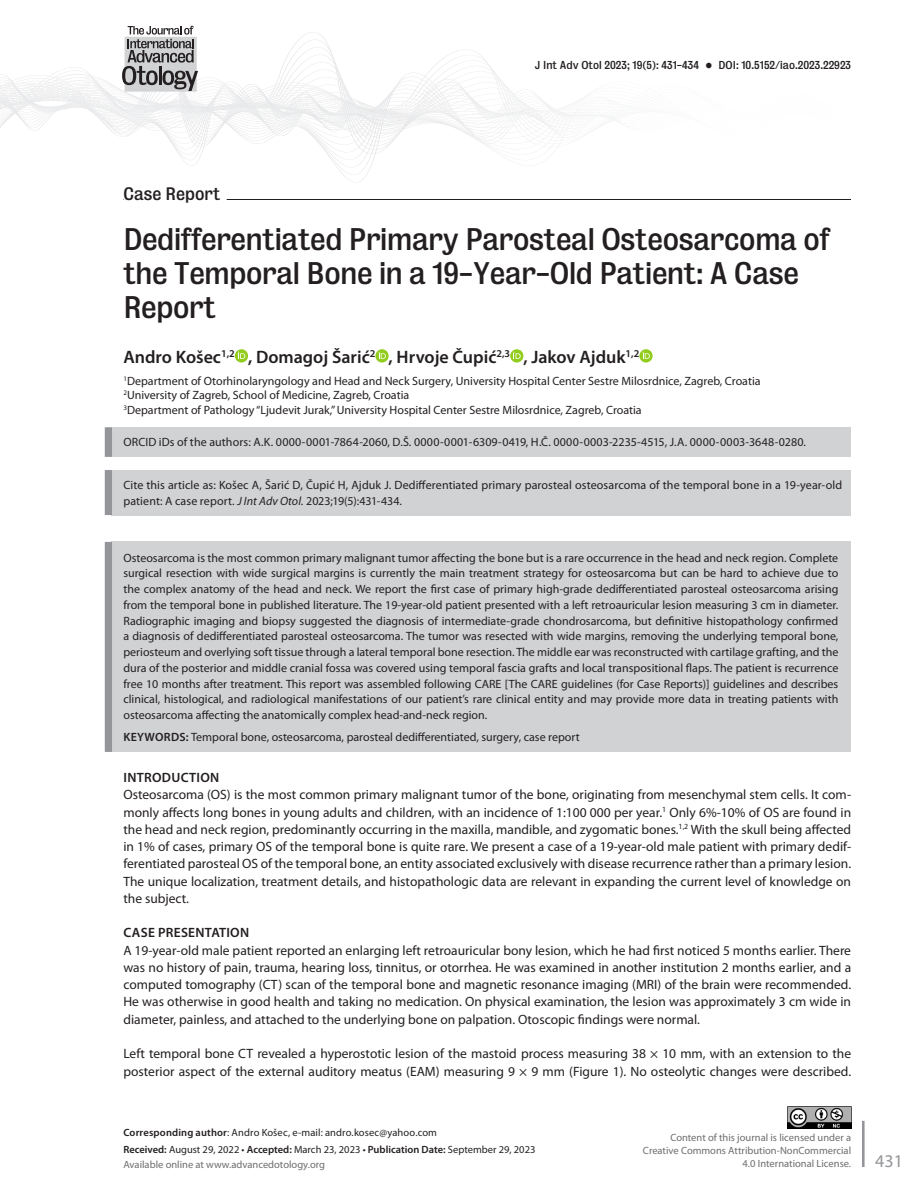
<style>
.page{position:relative;width:915px;height:1191px;background:#fff}
.page>*{position:absolute;margin:0;border:0;box-sizing:border-box;transform-origin:0 0}
.CT{font:28.5px/34.2px "Bureau Grotesque Five Three";letter-spacing:-.01em;color:#231f20}
.AU{font:600 18px "Myriad Pro";color:#231f20}
.t1{font:18px "Myriad Pro";color:#939598}
.AT{font:16.5px "Bureau Grotesque Five Three";color:#231f20}
.TXT{font:13.5px/17.2px "Myriad Pro";color:#231f20;text-align:justify}
.TXI{font:13.5px/17.2px "Myriad Pro";color:#231f20}
.t2{font:600 13.5px "Myriad Pro";letter-spacing:.02em;color:#231f20}
.ABS_TXT{font:12px/15.8px "Myriad Pro";color:#231f20;text-align:justify}
.Address{font:12px "Myriad Pro";color:#231f20}
.FN{font:12px/15.8px "Myriad Pro";letter-spacing:.005em;color:#231f20}
.ORCID{font:12px "Myriad Pro";letter-spacing:.01em;color:#231f20}
.Keywords{font:12px "Myriad Pro";color:#231f20}
.t3{font:10.5px/12.8px "Myriad Pro";color:#6c6d70;text-align:right}
.History_F{font:10.5px "Myriad Pro";color:#231f20}
.Corres{font:10.5px "Myriad Pro";letter-spacing:.01em;color:#231f20}
.JO-FN{font:10.5px "Bureau Grotesque Five Three";color:#231f20}
.s1{font-style:italic}
.s2{font-weight:600}
</style>
<div class="page">
<svg style="left:0;top:25px;width:613px;height:140px"></svg>
<hr style="left:861px;top:1120px;width:3px;height:47px;background:#939598">
<hr style="left:123px;top:199px;width:727px;height:1px;background:#231f20">
<hr style="left:123px;top:199px;width:104px;height:1px;background:#fff">
<div style="left:112px;top:427px;width:738px;height:30px;background:#d1d2d4"></div>
<div style="left:105px;top:427px;width:7px;height:30px;background:#939598"></div>
<div style="left:112px;top:470px;width:738px;height:45px;background:#d1d2d4"></div>
<div style="left:105px;top:470px;width:7px;height:45px;background:#939598"></div>
<div style="left:112px;top:542px;width:738px;height:210px;background:#d1d2d4"></div>
<div style="left:105px;top:542px;width:7px;height:210px;background:#939598"></div>
<svg style="left:235px;top:349px;width:13px;height:13px"></svg>
<svg style="left:238px;top:352px;width:7px;height:7px"></svg>
<svg style="left:375px;top:349px;width:13px;height:13px"></svg>
<svg style="left:378px;top:352px;width:8px;height:7px"></svg>
<svg style="left:510px;top:349px;width:13px;height:13px"></svg>
<svg style="left:513px;top:352px;width:7px;height:7px"></svg>
<svg style="left:639px;top:349px;width:13px;height:13px"></svg>
<svg style="left:642px;top:352px;width:7px;height:7px"></svg>
<img style="left:787px;top:1106px;width:63px;height:22px">
<p class="JO-FN" style="left:534px;top:59px;width:317px">J Int Adv Otol 2023; 19(5): 431-434 • DOI: 10.5152/iao.2023.22923</p>
<p class="AT" style="left:123px;top:184px;width:98px">Case Report</p>
<p class="CT" style="left:123px;top:222px;width:707px">Dedifferentiated Primary Parosteal Osteosarcoma of the Temporal Bone in a 19-Year-Old Patient: A Case<br>Report</p>
<p class="AU" style="left:123px;top:345px;width:517px">Andro Košec<sup>1,2</sup> , Domagoj Šarić<sup>2</sup> , Hrvoje Čupić<sup>2,3</sup> , Jakov Ajduk<sup>1,2</sup></p>
<p class="Address" style="left:123px;top:373px;width:638px"><sup>1</sup>Department of Otorhinolaryngology and Head and Neck Surgery, University Hospital Center Sestre Milosrdnice, Zagreb, Croatia</p>
<p class="Address" style="left:123px;top:388px;width:287px"><sup>2</sup>University of Zagreb, School of Medicine, Zagreb, Croatia</p>
<p class="Address" style="left:123px;top:402px;width:519px"><sup>3</sup>Department of Pathology “Ljudevit Jurak,” University Hospital Center Sestre Milosrdnice, Zagreb, Croatia</p>
<p class="ORCID" style="left:123px;top:434px;width:684px">ORCID iDs of the authors: A.K. 0000-0001-7864-2060, D.Š. 0000-0001-6309-0419, H.Č. 0000-0003-2235-4515, J.A. 0000-0003-3648-0280.</p>
<p class="FN" style="left:123px;top:477px;width:720px">Cite this article as: Košec A, Šarić D, Čupić H, Ajduk J. Dedifferentiated primary parosteal osteosarcoma of the temporal bone in a 19-year-old patient: A case report. <span class="s1">J Int Adv Otol.</span> 2023;19(5):431-434.</p>
<p class="ABS_TXT" style="left:123px;top:549px;width:716px">Osteosarcoma is the most common primary malignant tumor affecting the bone but is a rare occurrence in the head and neck region. Complete surgical resection with wide surgical margins is currently the main treatment strategy for osteosarcoma but can be hard to achieve due to the complex anatomy of the head and neck. We report the first case of primary high-grade dedifferentiated parosteal osteosarcoma arising from the temporal bone in published literature. The 19-year-old patient presented with a left retroauricular lesion measuring 3 cm in diameter.<br>Radiographic imaging and biopsy suggested the diagnosis of intermediate-grade chondrosarcoma, but definitive histopathology confirmed a diagnosis of dedifferentiated parosteal osteosarcoma. The tumor was resected with wide margins, removing the underlying temporal bone, periosteum and overlying soft tissue through a lateral temporal bone resection. The middle ear was reconstructed with cartilage grafting, and the dura of the posterior and middle cranial fossa was covered using temporal fascia grafts and local transpositional flaps. The patient is recurrence free 10 months after treatment. This report was assembled following CARE [The CARE guidelines (for Case Reports)] guidelines and describes clinical, histological, and radiological manifestations of our patient’s rare clinical entity and may provide more data in treating patients with osteosarcoma affecting the anatomically complex head-and-neck region.</p>
<p class="Keywords" style="left:123px;top:730px;width:457px"><span class="s2">KEYWORDS:</span> Temporal bone, osteosarcoma, parosteal dedifferentiated, surgery, case report</p>
<h1 class="t2" style="left:123px;top:769px;width:97px">INTRODUCTION</h1>
<p class="TXT" style="left:123px;top:786px;width:729px">Osteosarcoma (OS) is the most common primary malignant tumor of the bone, originating from mesenchymal stem cells. It com&shy;monly affects long bones in young adults and children, with an incidence of 1:100 000 per year.<sup>1</sup> Only 6%-10% of OS are found in the head and neck region, predominantly occurring in the maxilla, mandible, and zygomatic bones.<sup>1,2</sup> With the skull being affected in 1% of cases, primary OS of the temporal bone is quite rare. We present a case of a 19-year-old male patient with primary dedif&shy;ferentiated parosteal OS of the temporal bone, an entity associated exclusively with disease recurrence rather than a primary lesion.<br>The unique localization, treatment details, and histopathologic data are relevant in expanding the current level of knowledge on the subject.</p>
<h1 class="t2" style="left:123px;top:924px;width:127px">CASE PRESENTATION</h1>
<p class="TXT" style="left:123px;top:941px;width:729px">A 19-year-old male patient reported an enlarging left retroauricular bony lesion, which he had first noticed 5 months earlier. There was no history of pain, trauma, hearing loss, tinnitus, or otorrhea. He was examined in another institution 2 months earlier, and a computed tomography (CT) scan of the temporal bone and magnetic resonance imaging (MRI) of the brain were recommended.<br>He was otherwise in good health and taking no medication. On physical examination, the lesion was approximately 3 cm wide in diameter, painless, and attached to the underlying bone on palpation. Otoscopic findings were normal.</p>
<p class="TXI" style="left:123px;top:1045px;width:729px">Left temporal bone CT revealed a hyperostotic lesion of the mastoid process measuring 38 × 10 mm, with an extension to the posterior aspect of the external auditory meatus (EAM) measuring 9 × 9 mm (Figure 1). No osteolytic changes were described.</p>
<p class="Corres" style="left:123px;top:1126px;width:315px"><span class="s2">Corresponding author</span>: Andro Košec, e-mail: andro.kosec@yahoo.com</p>
<p class="History_F" style="left:123px;top:1143px;width:413px"><span class="s2">Received:</span> August 29, 2022 • <span class="s2">Accepted:</span> March 23, 2023 • <span class="s2">Publication Date:</span> September 29, 2023</p>
<p class="t3" style="left:123px;top:1158px;width:203px">Available online at www.advancedotology.org</p>
<p class="t3" style="left:642px;top:1131px;width:210px">Content of this journal is licensed under a<br>Creative Commons Attribution-NonCommercial<br>4.0 International License.</p>
<h2 class="t1" style="left:874px;top:1149px;width:29px">431</h2>
</div>
